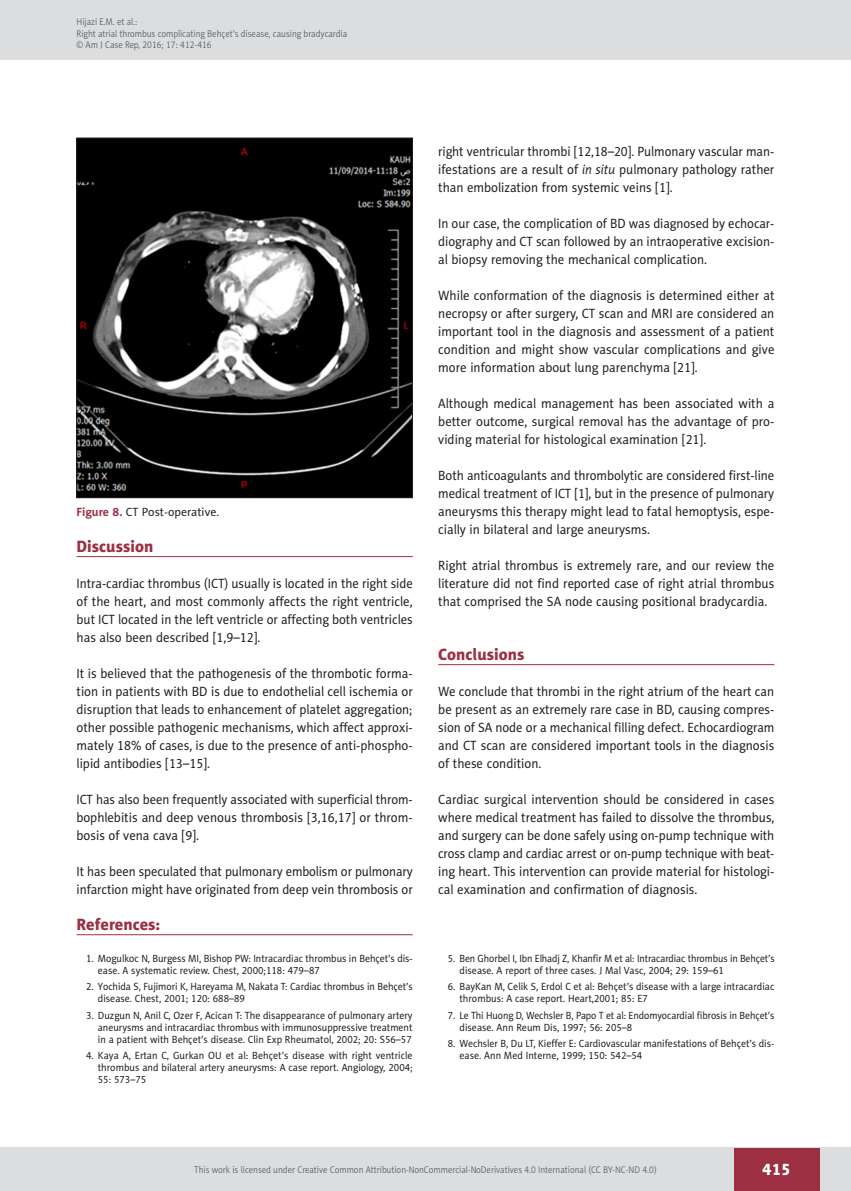
<style>
.page{position:relative;width:851px;height:1191px;background:#fff}
.page>*{position:absolute;margin:0;border:0;box-sizing:border-box;transform-origin:0 0}
.AJCR_Headline_1{font:16.5px "Naomi Sans EFN Heavy";color:#9d2f42}
.AJCR_Referencje_Tytu{font:16.5px "Naomi Sans EFN Heavy";color:#9d2f42}
.t1{font:16.5px "Naomi Sans EFN Heavy";color:#fff}
.AJCR_Body{font:13.5px/18px "Naomi Sans EFN";color:#231f20;text-align:justify;scale:.95 1}
.AJCR_Body-2{font:13.5px/18px "Naomi Sans EFN";color:#231f20;text-align:justify;scale:.94 1}
.AJCR_Rycina_tytul{font:12px "Naomi Sans EFN";color:#231f20}
.AJCR_Referencje_punk{font:10.5px/12px "Naomi Sans EFN";color:#231f20;text-align:justify;scale:.95 1}
.AJCR_Referencje_punk-2{font:10.5px/12px "Naomi Sans EFN";color:#231f20;scale:.93 1}
.AJCR_Referencje_punk-3{font:10.5px/12px "Naomi Sans EFN";color:#231f20;scale:.94 1}
.t2{font:9.75px/11.2px "Naomi Sans EFN Light";color:#57585a;scale:.9 1}
.s1{font-weight:700;color:#9d2f42}
.s2{font-style:italic}
</style>
<div class="page">
<hr style="left:77px;top:556px;width:335px;height:1px;background:#9d2f42">
<hr style="left:438px;top:664px;width:336px;height:1px;background:#9d2f42">
<img style="left:79px;top:140px;width:331px;height:356px">
<div style="left:77px;top:138px;width:335px;height:360px;border:1px solid #231f20"></div>
<hr style="left:77px;top:934px;width:335px;height:1px;background:#9d2f42">
<div style="left:0;top:1148px;width:850px;height:43px;background:#dcdddf"></div>
<div style="left:733px;top:1147px;width:86px;height:43px;background:#9d2f42"></div>
<div style="left:0;top:0;width:850px;height:60px;background:#dcdddf"></div>
<p class="t2" style="left:77px;top:16px;width:302px">Hijazi E.M. et al.:<br>Right atrial thrombus complicating Behçet’s disease, causing bradycardia © Am J Case Rep, 2016; 17: 412-416</p>
<p class="AJCR_Rycina_tytul" style="left:77px;top:505px;width:144px"><span class="s1">Figure 8.</span> CT Post-operative.</p>
<p class="AJCR_Headline_1" style="left:77px;top:536px;width:78px">Discussion</p>
<p class="AJCR_Body-2" style="left:77px;top:574px;width:359px">Intra-cardiac thrombus (ICT) usually is located in the right side of the heart, and most commonly affects the right ventricle, but ICT located in the left ventricle or affecting both ventricles has also been described [1,9–12].</p>
<p class="AJCR_Body" style="left:77px;top:664px;width:355px">It is believed that the pathogenesis of the thrombotic forma&shy;tion in patients with BD is due to endothelial cell ischemia or disruption that leads to enhancement of platelet aggregation; other possible pathogenic mechanisms, which affect approxi&shy;mately 18% of cases, is due to the presence of anti-phospho&shy;lipid antibodies [13–15].</p>
<p class="AJCR_Body-2" style="left:77px;top:790px;width:359px">ICT has also been frequently associated with superficial throm&shy;bophlebitis and deep venous thrombosis [3,16,17] or throm&shy;bosis of vena cava [9].</p>
<p class="AJCR_Body-2" style="left:77px;top:862px;width:359px">It has been speculated that pulmonary embolism or pulmonary infarction might have originated from deep vein thrombosis or</p>
<p class="AJCR_Referencje_Tytu" style="left:77px;top:914px;width:85px">References:</p>
<p class="AJCR_Referencje_punk-3" style="left:98px;top:952px;width:336px;text-indent:-12px">1. Mogulkoc N, Burgess MI, Bishop PW: Intracardiac thrombus in Behçet’s dis&shy;ease. A systematic review. Chest, 2000;118: 479–87</p>
<p class="AJCR_Referencje_punk-3" style="left:98px;top:981px;width:336px;text-indent:-12px">2. Yochida S, Fujimori K, Hareyama M, Nakata T: Cardiac thrombus in Behçet’s disease. Chest, 2001; 120: 688–89</p>
<p class="AJCR_Referencje_punk" style="left:98px;top:1009px;width:333px;text-indent:-12px">3. Duzgun N, Anil C, Ozer F, Acican T: The disappearance of pulmonary artery aneurysms and intracardiac thrombus with immunosuppressive treatment in a patient with Behçet’s disease. Clin Exp Rheumatol, 2002; 20: S56–57</p>
<p class="AJCR_Referencje_punk" style="left:98px;top:1049px;width:333px;text-indent:-12px">4. Kaya A, Ertan C, Gurkan OU et al: Behçet’s disease with right ventricle thrombus and bilateral artery aneurysms: A case report. Angiology, 2004; 55: 573–75</p>
<p class="AJCR_Body-2" style="left:438px;top:142px;width:359px">right ventricular thrombi [12,18–20]. Pulmonary vascular man&shy;ifestations are a result of <span class="s2">in situ</span> pulmonary pathology rather than embolization from systemic veins [1].</p>
<p class="AJCR_Body-2" style="left:438px;top:214px;width:359px">In our case, the complication of BD was diagnosed by echocar&shy;diography and CT scan followed by an intraoperative excision&shy;al biopsy removing the mechanical complication.</p>
<p class="AJCR_Body" style="left:438px;top:286px;width:355px">While conformation of the diagnosis is determined either at necropsy or after surgery, CT scan and MRI are considered an important tool in the diagnosis and assessment of a patient condition and might show vascular complications and give more information about lung parenchyma [21].</p>
<p class="AJCR_Body" style="left:438px;top:394px;width:355px">Although medical management has been associated with a better outcome, surgical removal has the advantage of pro&shy;viding material for histological examination [21].</p>
<p class="AJCR_Body-2" style="left:438px;top:466px;width:359px">Both anticoagulants and thrombolytic are considered first-line medical treatment of ICT [1], but in the presence of pulmonary aneurysms this therapy might lead to fatal hemoptysis, espe&shy;cially in bilateral and large aneurysms.</p>
<p class="AJCR_Body" style="left:438px;top:556px;width:355px">Right atrial thrombus is extremely rare, and our review the literature did not find reported case of right atrial thrombus that comprised the SA node causing positional bradycardia.</p>
<p class="AJCR_Headline_1" style="left:438px;top:644px;width:88px">Conclusions</p>
<p class="AJCR_Body" style="left:438px;top:682px;width:355px">We conclude that thrombi in the right atrium of the heart can be present as an extremely rare case in BD, causing compres&shy;sion of SA node or a mechanical filling defect. Echocardiogram and CT scan are considered important tools in the diagnosis of these condition.</p>
<p class="AJCR_Body" style="left:438px;top:790px;width:355px">Cardiac surgical intervention should be considered in cases where medical treatment has failed to dissolve the thrombus, and surgery can be done safely using on-pump technique with cross clamp and cardiac arrest or on-pump technique with beat&shy;ing heart. This intervention can provide material for histologi&shy;cal examination and confirmation of diagnosis.</p>
<p class="AJCR_Referencje_punk-2" style="left:459px;top:952px;width:340px;text-indent:-12px">5. Ben Ghorbel I, Ibn Elhadj Z, Khanfir M et al: Intracardiac thrombus in Behçet’s disease. A report of three cases. J Mal Vasc, 2004; 29: 159–61</p>
<p class="AJCR_Referencje_punk" style="left:459px;top:981px;width:333px;text-indent:-12px">6. BayKan M, Celik S, Erdol C et al: Behçet’s disease with a large intracardiac thrombus: A case report. Heart,2001; 85: E7</p>
<p class="AJCR_Referencje_punk-2" style="left:459px;top:1009px;width:340px;text-indent:-12px">7. Le Thi Huong D, Wechsler B, Papo T et al: Endomyocardial fibrosis in Behçet’s disease. Ann Reum Dis, 1997; 56: 205–8</p>
<p class="AJCR_Referencje_punk" style="left:459px;top:1037px;width:333px;text-indent:-12px">8. Wechsler B, Du LT, Kieffer E: Cardiovascular manifestations of Behçet’s dis&shy;ease. Ann Med Interne, 1999; 150: 542–54</p>
<p class="t2" style="left:194px;top:1164px;width:515px">This work is licensed under Creative Common Attribution-NonCommercial-NoDerivatives 4.0 International (CC BY-NC-ND 4.0)</p>
<p class="t1" style="left:762px;top:1159px;width:30px">415</p>
</div>
